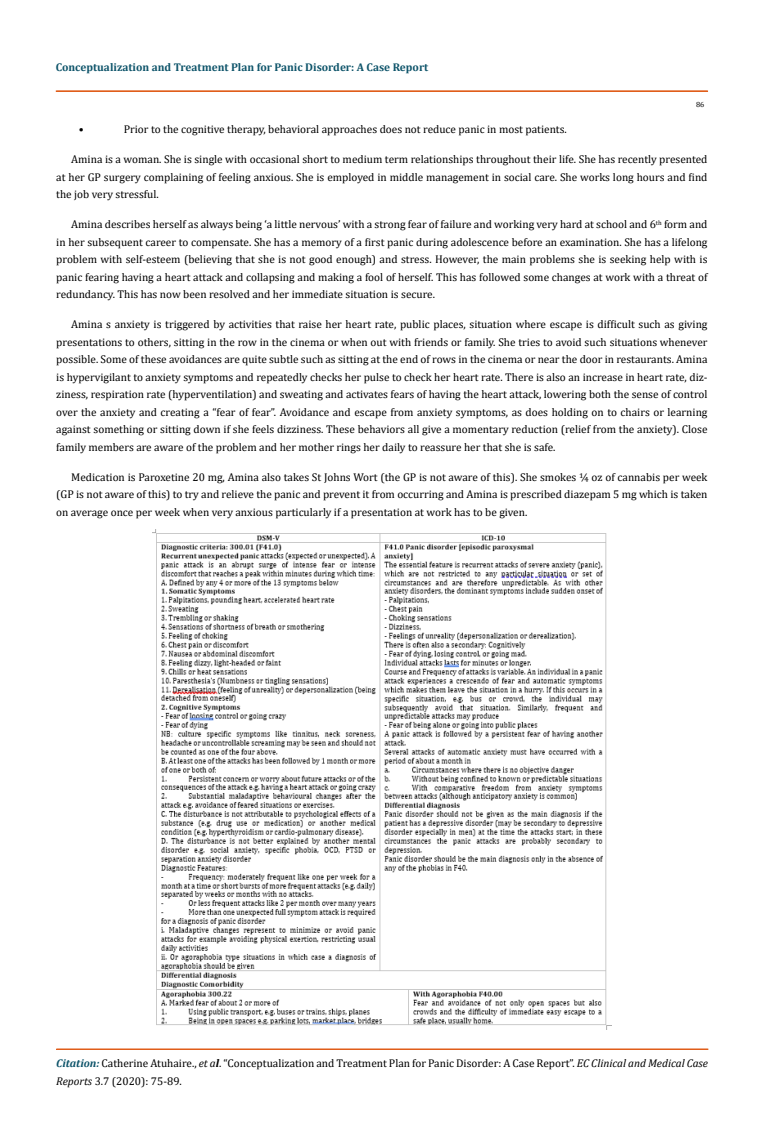
<style>
.page{position:relative;width:764px;height:1140px;background:#fff}
.page>*{position:absolute;margin:0;border:0;box-sizing:border-box;transform-origin:0 0}
.t1{font:11.25px/17.5px "Cambria";color:#000;text-align:justify}
.t2{font:700 11.25px "Cambria";color:#0e546a}
.t3{font:7.5px "Cambria";color:#000}
.s1{font-weight:700;font-style:italic;color:#0e546a}
.s2{font-style:italic}
.s3{font-weight:700;font-style:italic}
</style>
<div class="page">
<div style="left:56px;top:91px;width:651px;height:1px;border:1px solid #e05d1a"></div>
<div style="left:56px;top:1049px;width:652px;height:1px;border:1px solid #e05d1a"></div>
<img style="left:153px;top:529px;width:458px;height:500px">
<p class="t2" style="left:56px;top:59px;width:374px">Conceptualization and Treatment Plan for Panic Disorder: A Case Report</p>
<p class="t3" style="left:696px;top:100px;width:10px">86</p>
<p class="t1" style="left:79px;top:121px;width:6px">•</p>
<p class="t1" style="left:124px;top:121px;width:444px">Prior to the cognitive therapy, behavioral approaches does not reduce panic in most patients.</p>
<p class="t1" style="left:56px;top:151px;width:653px;text-indent:15px">Amina is a woman. She is single with occasional short to medium term relationships throughout their life. She has recently presented at her GP surgery complaining of feeling anxious. She is employed in middle management in social care. She works long hours and find the job very stressful.</p>
<p class="t1" style="left:56px;top:216px;width:653px;text-indent:15px">Amina describes herself as always being ‘a little nervous’ with a strong fear of failure and working very hard at school and 6<sup>th</sup> form and in her subsequent career to compensate. She has a memory of a first panic during adolescence before an examination. She has a lifelong problem with self-esteem (believing that she is not good enough) and stress. However, the main problems she is seeking help with is panic fearing having a heart attack and collapsing and making a fool of herself. This has followed some changes at work with a threat of redundancy. This has now been resolved and her immediate situation is secure.</p>
<p class="t1" style="left:56px;top:316px;width:653px;text-indent:15px">Amina s anxiety is triggered by activities that raise her heart rate, public places, situation where escape is difficult such as giving presentations to others, sitting in the row in the cinema or when out with friends or family. She tries to avoid such situations whenever possible. Some of these avoidances are quite subtle such as sitting at the end of rows in the cinema or near the door in restaurants. Amina is hypervigilant to anxiety symptoms and repeatedly checks her pulse to check her heart rate. There is also an increase in heart rate, diz&shy;ziness, respiration rate (hyperventilation) and sweating and activates fears of having the heart attack, lowering both the sense of control over the anxiety and creating a “fear of fear”. Avoidance and escape from anxiety symptoms, as does holding on to chairs or learning against something or sitting down if she feels dizziness. These behaviors all give a momentary reduction (relief from the anxiety). Close family members are aware of the problem and her mother rings her daily to reassure her that she is safe.</p>
<p class="t1" style="left:56px;top:468px;width:653px;text-indent:15px">Medication is Paroxetine 20 mg, Amina also takes St Johns Wort (the GP is not aware of this). She smokes ¼ oz of cannabis per week (GP is not aware of this) to try and relieve the panic and prevent it from occurring and Amina is prescribed diazepam 5 mg which is taken on average once per week when very anxious particularly if a presentation at work has to be given.</p>
<p class="t1" style="left:56px;top:1055px;width:653px"><span class="s1">Citation:</span> Catherine Atuhaire., <span class="s2">et a</span><span class="s3">l</span>. “Conceptualization and Treatment Plan for Panic Disorder: A Case Report”. <span class="s2">EC Clinical and Medical Case<br>Reports</span> 3.7 (2020): 75-89.</p>
</div>
